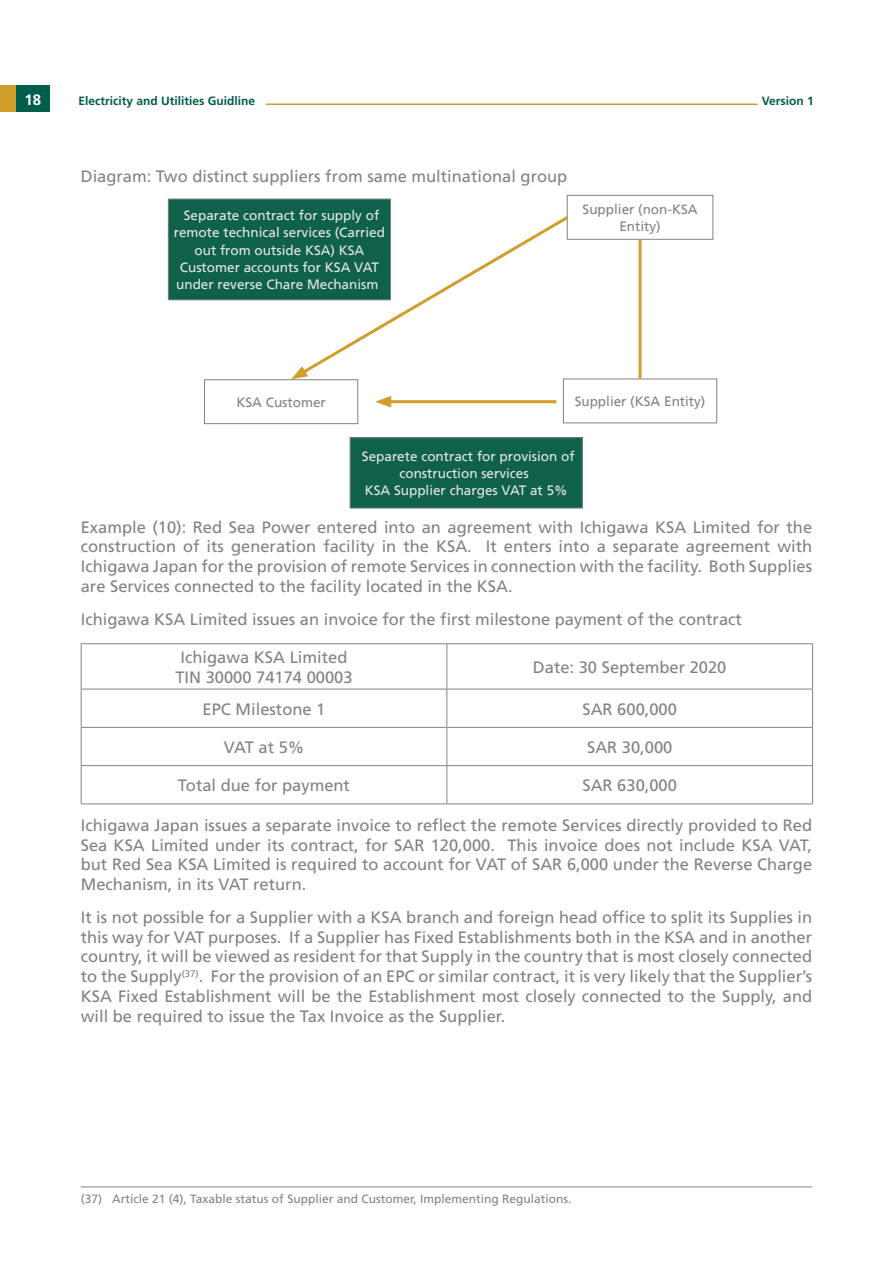
<style>
.page{position:relative;width:893px;height:1263px;background:#fff}
.page>*{position:absolute;margin:0;border:0;box-sizing:border-box;transform-origin:0 0}
.t1{font:16.5px/19.8px "Frutiger CE";color:#808285;text-align:right}
.t2{font:700 15px "Frutiger";color:#fff}
.t3{font:13.5px/17.2px "Frutiger LT Arabic 55 Roman";color:#e6e7e8;text-align:center}
.t4{font:13.5px/17.2px "Frutiger LT Arabic 55 Roman";color:#808285;text-align:center}
.t5{font:12px "Frutiger CE";color:#808285}
.t6{font:700 12px "Frutiger CE";color:#005e4b}
.t7{font:9.6px "Frutiger CE";color:#808285}
</style>
<div class="page">
<div style="left:15px;top:85px;width:35px;height:27px;background:#005e4b"></div>
<div style="left:0;top:85px;width:15px;height:27px;background:#d19e2c"></div>
<hr style="left:266px;top:104px;width:492px;height:1px;background:#d19e2c">
<hr style="left:81px;top:643px;width:366px;height:1px;background:#808285">
<hr style="left:81px;top:644px;width:1px;height:45px;background:#808285">
<hr style="left:447px;top:643px;width:366px;height:1px;background:#808285">
<hr style="left:446px;top:644px;width:1px;height:45px;background:#808285">
<hr style="left:812px;top:644px;width:1px;height:45px;background:#808285">
<hr style="left:81px;top:689px;width:366px;height:1px;background:#808285">
<hr style="left:81px;top:689px;width:1px;height:38px;background:#808285">
<hr style="left:447px;top:689px;width:366px;height:1px;background:#808285">
<hr style="left:446px;top:689px;width:1px;height:38px;background:#808285">
<hr style="left:812px;top:689px;width:1px;height:38px;background:#808285">
<hr style="left:81px;top:727px;width:366px;height:1px;background:#808285">
<hr style="left:81px;top:728px;width:1px;height:37px;background:#808285">
<hr style="left:447px;top:727px;width:366px;height:1px;background:#808285">
<hr style="left:446px;top:728px;width:1px;height:37px;background:#808285">
<hr style="left:812px;top:728px;width:1px;height:37px;background:#808285">
<hr style="left:81px;top:765px;width:366px;height:1px;background:#808285">
<hr style="left:81px;top:766px;width:1px;height:37px;background:#808285">
<hr style="left:447px;top:765px;width:366px;height:1px;background:#808285">
<hr style="left:446px;top:766px;width:1px;height:37px;background:#808285">
<hr style="left:812px;top:766px;width:1px;height:37px;background:#808285">
<hr style="left:81px;top:803px;width:366px;height:1px;background:#808285">
<hr style="left:447px;top:803px;width:366px;height:1px;background:#808285">
<hr style="left:81px;top:1186px;width:731px;height:1px;background:#808285">
<div style="left:567px;top:195px;width:146px;height:45px;border:1px solid #808285"></div>
<div style="left:563px;top:379px;width:154px;height:44px;border:1px solid #808285"></div>
<div style="left:204px;top:379px;width:154px;height:45px;border:1px solid #808285"></div>
<div style="left:350px;top:438px;width:232px;height:70px;background:#10614b"></div>
<div style="left:350px;top:437px;width:233px;height:71px;border:1px solid #808285"></div>
<div style="left:168px;top:199px;width:223px;height:101px;background:#10614b"></div>
<div style="left:168px;top:199px;width:223px;height:101px;border:1px solid #808285"></div>
<svg style="left:296px;top:213px;width:276px;height:158px"></svg>
<svg style="left:291px;top:366px;width:17px;height:13px"></svg>
<hr style="left:386px;top:400px;width:170px;height:3px;background:#d19e2c">
<svg style="left:375px;top:396px;width:16px;height:11px"></svg>
<hr style="left:639px;top:240px;width:3px;height:139px;background:#d19e2c">
<p class="t2" style="left:24px;top:91px;width:18px">18</p>
<p class="t6" style="left:79px;top:94px;width:178px">Electricity and Utilities Guidline</p>
<p class="t1" style="left:81px;top:166px;width:488px">Diagram: Two distinct suppliers from same multinational group</p>
<p class="t3" style="left:174px;top:207px;width:213px">Separate contract for supply of remote technical services (Carried out from outside KSA) KSA<br>Customer accounts for KSA VAT under reverse Chare Mechanism</p>
<p class="t4" style="left:583px;top:201px;width:117px">Supplier (non-KSA<br>Entity(</p>
<p class="t6" style="left:762px;top:94px;width:54px">Version 1</p>
<p class="t4" style="left:236px;top:394px;width:91px">KSA Customer</p>
<p class="t4" style="left:575px;top:393px;width:132px">Supplier (KSA Entity(</p>
<p class="t3" style="left:362px;top:448px;width:214px">Separete contract for provision of</p>
<p class="t3" style="left:399px;top:465px;width:131px">construction services</p>
<p class="t3" style="left:365px;top:482px;width:205px">KSA Supplier charges VAT at 5%</p>
<p class="t1" style="left:81px;top:517px;width:733px">Example (10 :) Red Sea Power entered into an agreement with Ichigawa KSA Limited for the<br>It enters into a separate agreement with</p>
<p class="t1" style="left:81px;top:537px;width:733px;text-align:left">construction of its generation facility in the KSA.<br>Ichigawa Japan for the provision of remote Services in connection with the facility. Both Supplies are Services connected to the facility located in the KSA.</p>
<p class="t1" style="left:81px;top:609px;width:663px">Ichigawa KSA Limited issues an invoice for the first milestone payment of the contract</p>
<p class="t1" style="left:181px;top:647px;width:168px">Ichigawa KSA Limited</p>
<p class="t1" style="left:533px;top:657px;width:195px">Date: 30 September 2020</p>
<p class="t1" style="left:175px;top:667px;width:179px">TIN 30000 74174 00003</p>
<p class="t1" style="left:203px;top:699px;width:124px">EPC Milestone 1</p>
<p class="t1" style="left:224px;top:737px;width:82px">VAT at 5%</p>
<p class="t1" style="left:582px;top:699px;width:96px">SAR 600,000</p>
<p class="t1" style="left:587px;top:737px;width:87px">SAR 30,000</p>
<p class="t1" style="left:178px;top:775px;width:174px">Total due for payment</p>
<p class="t1" style="left:81px;top:815px;width:733px">Ichigawa Japan issues a separate invoice to reflect the remote Services directly provided to Red<br>This invoice does not include KSA VAT,</p>
<p class="t1" style="left:582px;top:775px;width:96px">SAR 630,000</p>
<p class="t1" style="left:81px;top:835px;width:733px;text-align:left">Sea KSA Limited under its contract, for SAR 120,000.<br>but Red Sea KSA Limited is required to account for VAT of SAR 6,000 under the Reverse Charge<br>Mechanism in, its VAT return.</p>
<p class="t1" style="left:81px;top:907px;width:733px">It is not possible for a Supplier with a KSA branch and foreign head office to split its Supplies in<br>If a Supplier has Fixed Establishments both in the KSA and in another</p>
<p class="t1" style="left:81px;top:927px;width:202px">this way for VAT purposes.</p>
<p class="t1" style="left:81px;top:947px;width:733px">country it, will be viewed as resident for that Supply in the country that is most closely connected</p>
<p class="t1" style="left:211px;top:966px;width:603px">For the provision of an EPC or similar contract it, is very likely that the Supplier s’</p>
<p class="t7" style="left:182px;top:968px;width:15px">(37</p>
<p class="t1" style="left:196px;top:966px;width:9px">.<sup>)</sup></p>
<p class="t1" style="left:81px;top:966px;width:733px;text-align:left">to the Supply<br>KSA Fixed Establishment will be the Establishment most closely connected to the Supply, and will be required to issue the Tax Invoice as the Supplier.</p>
<p class="t5" style="left:81px;top:1192px;width:23px">(37)</p>
<p class="t5" style="left:112px;top:1192px;width:461px">Article 21 ( ,)4 Taxable status of Supplier and Customer, Implementing Regulations.</p>
</div>
